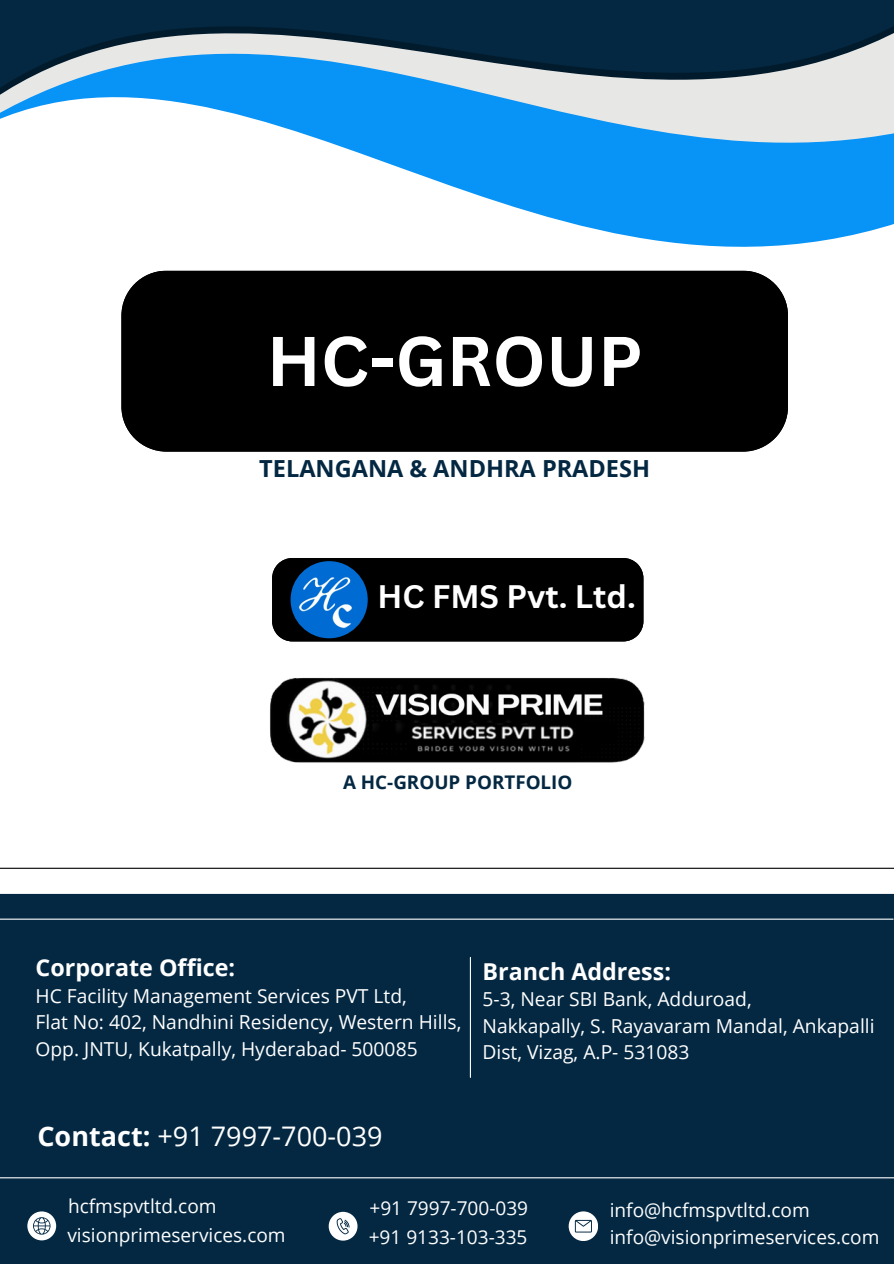
<style>
.page{position:relative;width:894px;height:1264px;background:#fff}
.page>*{position:absolute;margin:0;border:0;box-sizing:border-box;transform-origin:0 0}
.t1{font:700 68.7px "Canva Sans";color:#fff}
.t2{font:700 31.65px "Canva Sans";color:#fff}
.t3{font:27px "Open Sans";color:#fff}
.t4{font:700 23.55px "Open Sans";color:#042842}
.t5{font:700 23.25px "Open Sans";color:#fff}
.t6{font:21px "Open Sans";color:#fff}
.t7{font:19.2px/26.5px "Open Sans";color:#fff}
.t8{font:19.05px "Open Sans";color:#fdfefe}
.t9{font:700 18.75px "Open Sans";color:#042842}
.s1{font-weight:700}
</style>
<div class="page">
<svg style="left:162px;top:212px;width:731px;height:150px"></svg>
<svg style="left:0;top:0;width:893px;height:212px"></svg>
<div style="left:0;top:868px;width:893px;height:309px;background:#042842"></div>
<hr style="left:0;top:867px;width:893px;height:1px;background:#000">
<hr style="left:0;top:918px;width:892px;height:1px;background:#fcfcfc">
<div style="left:0;top:1178px;width:893px;height:85px;background:#042842"></div>
<svg style="left:27px;top:1211px;width:29px;height:29px"></svg>
<svg style="left:328px;top:1211px;width:29px;height:29px"></svg>
<svg style="left:568px;top:1211px;width:29px;height:29px"></svg>
<div style="left:121px;top:271px;width:666px;height:180px;background:#000"></div>
<div style="left:272px;top:558px;width:371px;height:24px;background:#000"></div>
<img style="left:290px;top:561px;width:77px;height:77px;border-radius:50%">
<img style="left:265px;top:582px;width:384px;height:383px">
<hr style="left:469px;top:957px;width:2px;height:120px;background:#fcfcfc">
<h5 class="t1" style="left:267px;top:312px;width:377px">HC-GROUP</h5>
<h5 class="t4" style="left:259px;top:451px;width:392px">TELANGANA &amp; ANDHRA PRADESH</h5>
<h5 class="t2" style="left:377px;top:574px;width:260px">HC FMS Pvt. Ltd.</h5>
<p class="t9" style="left:343px;top:768px;width:231px">A HC-GROUP PORTFOLIO</p>
<h2 class="t5" style="left:36px;top:951px;width:201px">Corporate Office:</h2>
<h2 class="t7" style="left:36px;top:982px;width:427px">HC Facility Management Services PVT Ltd,<br>Flat No: 402, Nandhini Residency, Western Hills,<br>Opp. JNTU, Kukatpally, Hyderabad- 500085</h2>
<p class="t6" style="left:115px;top:1041px;width:147px">+123-456-7890</p>
<p class="t5" style="left:482px;top:954px;width:190px">Branch Address:</p>
<p class="t7" style="left:482px;top:985px;width:393px">5-3, Near SBI Bank, Adduroad,<br>Nakkapally, S. Rayavaram Mandal, Ankapalli<br>Dist, Vizag, A.P- 531083</p>
<h3 class="t3" style="left:37px;top:1117px;width:346px"><span class="s1">Contact:</span> +91 7997-700-039</h3>
<p class="t8" style="left:68px;top:1192px;width:150px">hcfmspvtltd.com</p>
<h5 class="t8" style="left:369px;top:1194px;width:160px">+91 7997-700-039</h5>
<h5 class="t8" style="left:609px;top:1196px;width:201px">info@hcfmspvtltd.com</h5>
<p class="t8" style="left:609px;top:1223px;width:271px">info@visionprimeservices.com</p>
<p class="t8" style="left:67px;top:1221px;width:220px">visionprimeservices.com</p>
<p class="t8" style="left:368px;top:1223px;width:160px">+91 9133-103-335</p>
</div>
